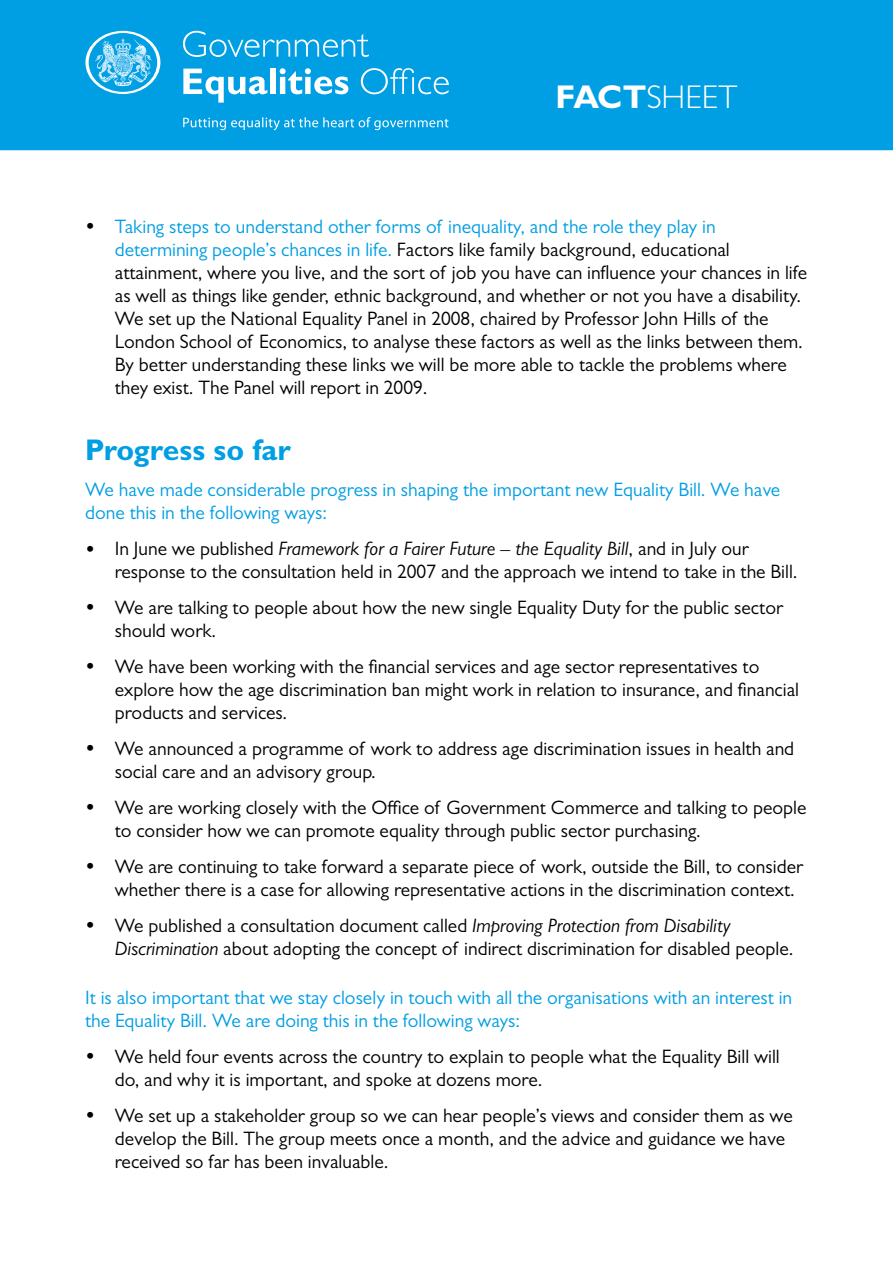
<style>
.page{position:relative;width:893px;height:1263px;background:#fff}
.page>*{position:absolute;margin:0;border:0;box-sizing:border-box;transform-origin:0 0}
.t1{font:300 33px "Gill Sans MT Pro";color:#fff}
.t2{font:700 30px "Gill Sans MT Pro";color:#009ee3}
.t3{font:19.5px/23.1px "Gill Sans MT Pro";color:#000}
.t4{font:19.5px/23.1px "Gill Sans MT Pro";color:#009ee3}
.s1{font-weight:700}
.s2{font-size:24px}
.s3{color:#009ee3}
.s4{font-style:italic}
</style>
<div class="page">
<div style="left:0;top:0;width:893px;height:150px;background:#009ee3"></div>
<svg style="left:183px;top:31px;width:186px;height:26px;background:#2caee7"></svg>
<svg style="left:361px;top:68px;width:88px;height:26px;background:#34b1e8"></svg>
<svg style="left:183px;top:69px;width:84px;height:34px"></svg>
<div style="left:270px;top:69px;width:5px;height:25px;background:#fff"></div>
<svg style="left:280px;top:68px;width:68px;height:26px"></svg>
<svg style="left:85px;top:31px;width:75px;height:63px;background:#4ab9ea"></svg>
<svg style="left:183px;top:117px;width:265px;height:13px;background:#32b1e8"></svg>
<h1 class="t1" style="left:555px;top:77px;width:184px"><span class="s1">FACT</span>SHEET</h1>
<p class="t3" style="left:115px;top:214px;width:694px;text-indent:-30px"><span class="s2">•</span> <span class="s3">Taking steps to understand other forms of inequality, and the role they play in determining people’s chances in life.</span> Factors like family background, educational attainment, where you live, and the sort of job you have can influence your chances in life as well as things like gender, ethnic background, and whether or not you have a disability.<br>We set up the National Equality Panel in 2008, chaired by Professor John Hills of the London School of Economics, to analyse these factors as well as the links between them.<br>By better understanding these links we will be more able to tackle the problems where they exist. The Panel will report in 2009.</p>
<h2 class="t2" style="left:85px;top:431px;width:207px">Progress so far</h2>
<p class="t4" style="left:85px;top:478px;width:697px">We have made considerable progress in shaping the important new Equality Bill. We have done this in the following ways:</p>
<p class="t3" style="left:115px;top:537px;width:684px;text-indent:-30px"><span class="s2">•</span> In June we published <span class="s4">Framework for a Fairer Future – the Equality Bill</span>, and in July our response to the consultation held in 2007 and the approach we intend to take in the Bill.</p>
<p class="t3" style="left:115px;top:596px;width:670px;text-indent:-30px"><span class="s2">•</span> We are talking to people about how the new single Equality Duty for the public sector should work.</p>
<p class="t3" style="left:115px;top:655px;width:686px;text-indent:-30px"><span class="s2">•</span> We have been working with the financial services and age sector representatives to explore how the age discrimination ban might work in relation to insurance, and financial products and services.</p>
<p class="t3" style="left:115px;top:737px;width:681px;text-indent:-30px"><span class="s2">•</span> We announced a programme of work to address age discrimination issues in health and social care and an advisory group.</p>
<p class="t3" style="left:115px;top:796px;width:693px;text-indent:-30px"><span class="s2">•</span> We are working closely with the Office of Government Commerce and talking to people to consider how we can promote equality through public sector purchasing.</p>
<p class="t3" style="left:115px;top:855px;width:690px;text-indent:-30px"><span class="s2">•</span> We are continuing to take forward a separate piece of work, outside the Bill, to consider whether there is a case for allowing representative actions in the discrimination context.</p>
<p class="t3" style="left:115px;top:913px;width:680px;text-indent:-30px"><span class="s2">•</span> We published a consultation document called <span class="s4">Improving Protection from Disability<br>Discrimination</span> about adopting the concept of indirect discrimination for disabled people.</p>
<p class="t4" style="left:85px;top:985px;width:709px">It is also important that we stay closely in touch with all the organisations with an interest in the Equality Bill. We are doing this in the following ways:</p>
<p class="t3" style="left:115px;top:1044px;width:666px;text-indent:-30px"><span class="s2">•</span> We held four events across the country to explain to people what the Equality Bill will do, and why it is important, and spoke at dozens more.</p>
<p class="t3" style="left:115px;top:1103px;width:679px;text-indent:-30px"><span class="s2">•</span> We set up a stakeholder group so we can hear people’s views and consider them as we develop the Bill. The group meets once a month, and the advice and guidance we have received so far has been invaluable.</p>
</div>
